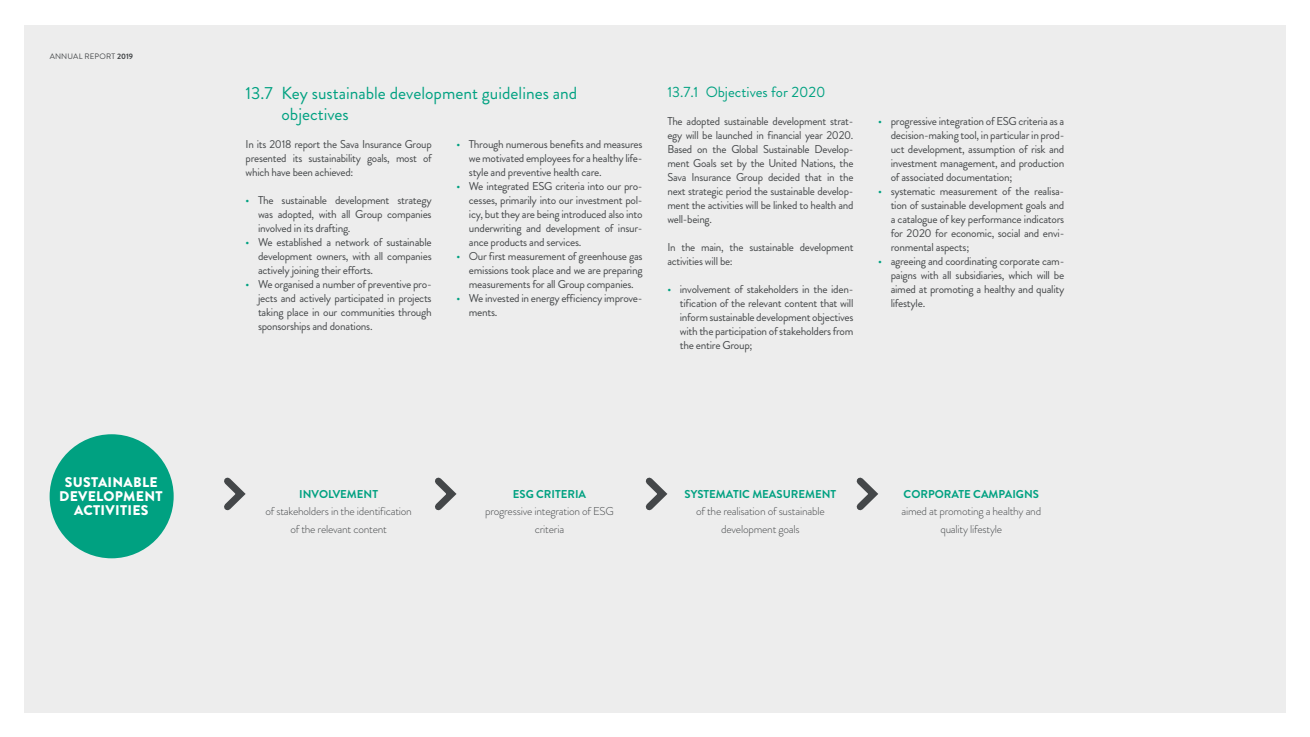
<style>
.page{position:relative;width:1310px;height:737px;background:#fff}
.page>*{position:absolute;margin:0;border:0;box-sizing:border-box;transform-origin:0 0}
.t1{font:17.5px/21px "Brandon Grotesque";color:#00a181}
.t2{font:14.88px "Brandon Grotesque";color:#00a181}
.t3{font:900 14px/14px "Brandon Grotesque";letter-spacing:.02em;color:#fff;text-align:center}
.t4{font:11.38px/14px "Brandon Grotesque";letter-spacing:-.025em;color:#444749;text-align:justify}
.t5{font:300 11.38px/17.5px "Brandon Grotesque";letter-spacing:-.02em;color:#444749;text-align:center}
.t6{font:700 11.38px "Brandon Grotesque";color:#00a181}
.t7{font:7.88px "Brandon Grotesque";letter-spacing:.02em;color:#444749}
.s1{font-weight:700}
.s2{font-weight:500;font-size:10.5px;color:#00a181}
</style>
<div class="page">
<div style="left:25px;top:25px;width:1064px;height:687px;background:#ededed"></div>
<div style="left:1089px;top:25px;width:196px;height:687px;background:#ededed"></div>
<svg style="left:435px;top:477px;width:22px;height:34px"></svg>
<svg style="left:224px;top:477px;width:22px;height:34px"></svg>
<svg style="left:645px;top:477px;width:23px;height:34px"></svg>
<svg style="left:856px;top:477px;width:23px;height:34px"></svg>
<div style="left:50px;top:434px;width:124px;height:124px;background:#00a181;border-radius:50%"></div>
<p class="t7" style="left:50px;top:50px;width:85px">ANNUAL REPORT <span class="s1">2019</span></p>
<p class="t3" style="left:59px;top:475px;width:105px">SUSTAINABLE<br>DEVELOPMENT<br>ACTIVITIES</p>
<h1 class="t1" style="left:281px;top:83px;width:297px;text-indent:-36px">13.7 Key sustainable development guidelines and objectives</h1>
<p class="t4" style="left:246px;top:137px;width:188px">In its 2018 report the Sava Insurance Group presented its sustainability goals, most of which have been achieved:</p>
<p class="t4" style="left:258px;top:193px;width:175px;text-indent:-12px"><span class="s2">•</span> The sustainable development strategy was adopted, with all Group companies involved in its drafting.</p>
<p class="t4" style="left:258px;top:235px;width:175px;text-indent:-12px"><span class="s2">•</span> We established a network of sustainable development owners, with all companies actively joining their efforts.</p>
<p class="t4" style="left:258px;top:277px;width:175px;text-indent:-12px"><span class="s2">•</span> We organised a number of preventive pro&shy;jects and actively participated in projects taking place in our communities through sponsorships and donations.</p>
<p class="t4" style="left:469px;top:137px;width:175px;text-indent:-12px"><span class="s2">•</span> Through numerous benefits and measures we motivated employees for a healthy life&shy;style and preventive health care.</p>
<p class="t4" style="left:469px;top:179px;width:175px;text-indent:-12px"><span class="s2">•</span> We integrated ESG criteria into our pro&shy;cesses, primarily into our investment pol&shy;icy, but they are being introduced also into underwriting and development of insur&shy;ance products and services.</p>
<p class="t4" style="left:469px;top:249px;width:175px;text-indent:-12px"><span class="s2">•</span> Our first measurement of greenhouse gas emissions took place and we are preparing measurements for all Group companies.</p>
<p class="t4" style="left:469px;top:291px;width:175px;text-indent:-12px"><span class="s2">•</span> We invested in energy efficiency improve&shy;ments.</p>
<h2 class="t2" style="left:667px;top:82px;width:160px">13.7.1 Objectives for 2020</h2>
<p class="t4" style="left:667px;top:114px;width:188px">The adopted sustainable development strat&shy;egy will be launched in financial year 2020.<br>Based on the Global Sustainable Develop&shy;ment Goals set by the United Nations, the Sava Insurance Group decided that in the next strategic period the sustainable develop&shy;ment the activities will be linked to health and well-being.</p>
<p class="t4" style="left:667px;top:240px;width:188px">In the main, the sustainable development activities will be:</p>
<p class="t4" style="left:680px;top:282px;width:175px;text-indent:-12px"><span class="s2">•</span> involvement of stakeholders in the iden&shy;tification of the relevant content that will inform sustainable development objectives with the participation of stakeholders from the entire Group;</p>
<p class="t4" style="left:890px;top:114px;width:175px;text-indent:-12px"><span class="s2">•</span> progressive integration of ESG criteria as a decision-making tool, in particular in prod&shy;uct development, assumption of risk and investment management, and production of associated documentation;</p>
<p class="t4" style="left:890px;top:184px;width:175px;text-indent:-12px"><span class="s2">•</span> systematic measurement of the realisa&shy;tion of sustainable development goals and a catalogue of key performance indicators for 2020 for economic, social and envi&shy;ronmental aspects;</p>
<p class="t4" style="left:890px;top:254px;width:175px;text-indent:-12px"><span class="s2">•</span> agreeing and coordinating corporate cam&shy;paigns with all subsidiaries, which will be aimed at promoting a healthy and quality lifestyle.</p>
<p class="t6" style="left:299px;top:485px;width:80px">INVOLVEMENT</p>
<p class="t5" style="left:265px;top:502px;width:148px">of stakeholders in the identification of the relevant content</p>
<p class="t6" style="left:513px;top:485px;width:75px">ESG CRITERIA</p>
<p class="t5" style="left:485px;top:502px;width:130px">progressive integration of ESG criteria</p>
<p class="t6" style="left:684px;top:485px;width:153px">SYSTEMATIC MEASUREMENT</p>
<p class="t5" style="left:696px;top:502px;width:130px">of the realisation of sustainable development goals</p>
<p class="t6" style="left:903px;top:485px;width:137px">CORPORATE CAMPAIGNS</p>
<p class="t5" style="left:901px;top:502px;width:141px">aimed at promoting a healthy and quality lifestyle</p>
</div>
